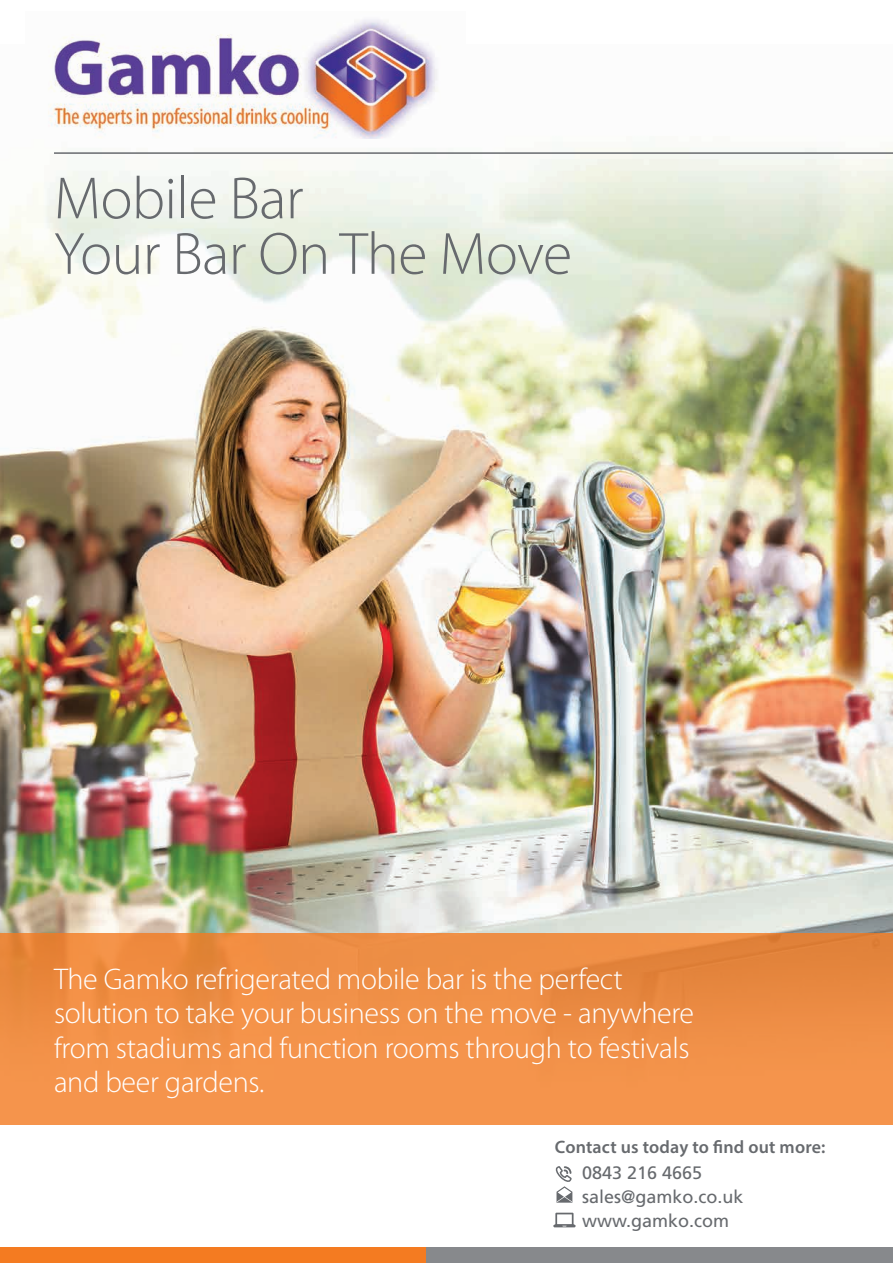
<style>
.page{position:relative;width:893px;height:1263px;background:#fff}
.page>*{position:absolute;margin:0;border:0;box-sizing:border-box;transform-origin:0 0}
.t1{font:300 60px/55.5px "Myriad Pro";letter-spacing:-.01em;color:#676a6e}
.t2{font:300 30px/34.5px "Myriad Pro";letter-spacing:-.01em;color:#fff}
.t3{font:18px "Frutiger";color:#676a6e}
.t4{font:600 18px "Myriad Pro";letter-spacing:.01em;color:#676a6e}
</style>
<div class="page">
<img style="left:0;top:148px;width:893px;height:785px">
<hr style="left:54px;top:152px;width:839px;height:2px;background:#676a6e">
<img style="left:48px;top:19px;width:390px;height:120px">
<div style="left:0;top:1247px;width:893px;height:16px;background:#87898c"></div>
<div style="left:0;top:1247px;width:425px;height:16px;background:#f47b21"></div>
<div style="left:0;top:933px;width:893px;height:192px;background:linear-gradient(to bottom,#e8883e,#f7964f)"></div>
<svg style="left:555px;top:1166px;width:18px;height:37px"></svg>
<svg style="left:553px;top:1213px;width:23px;height:14px"></svg>
<p class="t1" style="left:54px;top:170px;width:520px">Mobile Bar<br>Your Bar On The Move</p>
<p class="t2" style="left:54px;top:961px;width:642px">The Gamko refrigerated mobile bar is the perfect solution to take your business on the move - anywhere from stadiums and function rooms through to festivals and beer gardens.</p>
<p class="t4" style="left:555px;top:1136px;width:272px">Contact us today to find out more:</p>
<p class="t3" style="left:582px;top:1162px;width:122px">0843 216 4665</p>
<p class="t3" style="left:582px;top:1186px;width:163px">sales@gamko.co.uk</p>
<p class="t3" style="left:582px;top:1210px;width:149px">www.gamko.com</p>
</div>
